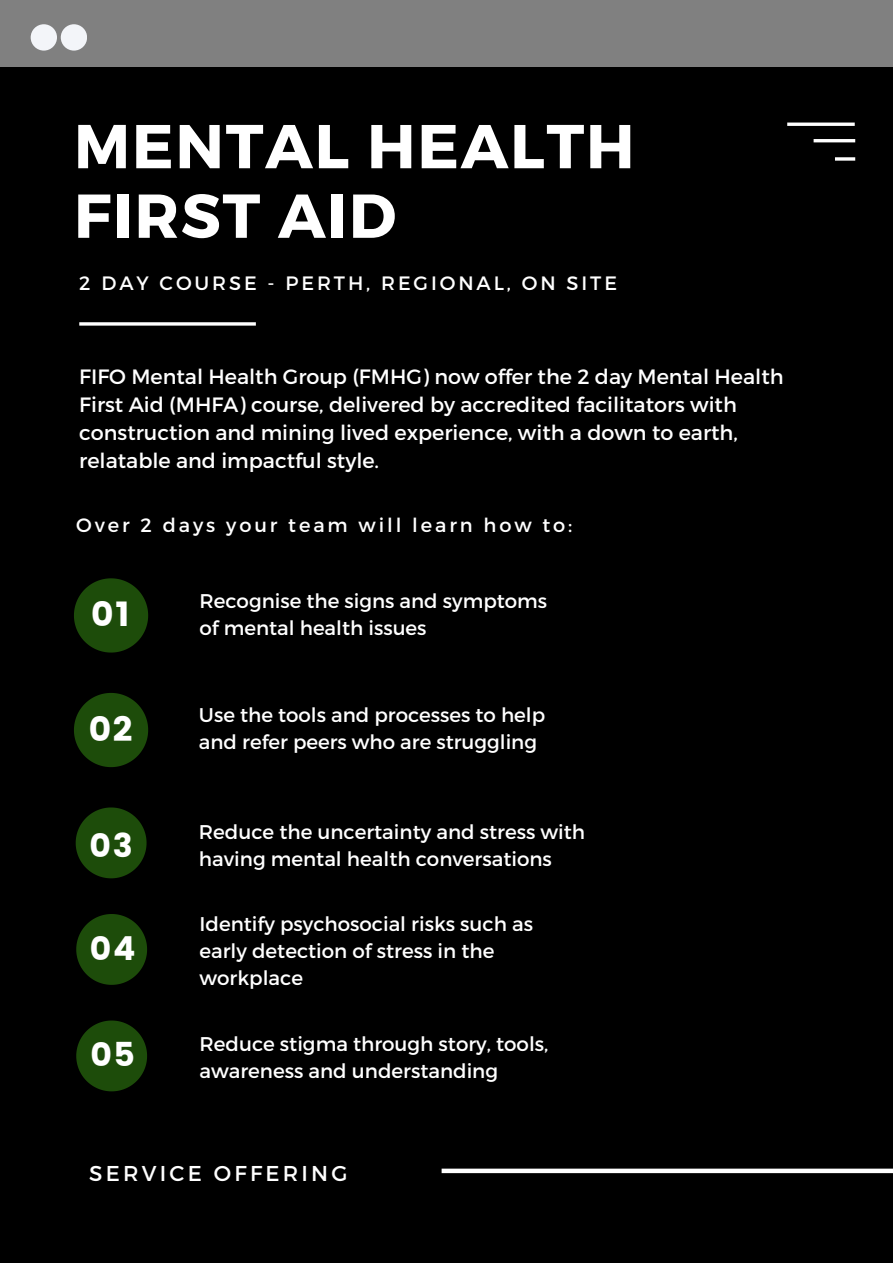
<style>
.page{position:relative;width:893px;height:1264px;background:#fff}
.page>*{position:absolute;margin:0;border:0;box-sizing:border-box;transform-origin:0 0}
.t1{font:700 61.8px/69.6px "Montserrat";letter-spacing:.03em;color:#fff}
.t2{font:34.5px "Poppins";color:#fff}
.t3{font:33px "Poppins";color:#fff}
.t4{font:21.45px "Montserrat";letter-spacing:.15em;color:#fff}
.t5{font:20.7px/28.2px "Montserrat";color:#fff}
.t6{font:19.8px/27px "Montserrat";color:#fff}
.t7{font:19.35px "Montserrat";letter-spacing:.15em;color:#fff}
</style>
<div class="page">
<div style="left:0;top:0;width:892px;height:1262px;background:#000"></div>
<div style="left:0;top:0;width:892px;height:66px;background:#808080"></div>
<div style="left:31px;top:24px;width:26px;height:27px;background:#f3f5f9;border-radius:50%"></div>
<div style="left:61px;top:24px;width:26px;height:27px;background:#f3f5f9;border-radius:50%"></div>
<svg style="left:787px;top:122px;width:67px;height:4px"></svg>
<hr style="left:813px;top:139px;width:42px;height:3px;background:#fff">
<svg style="left:835px;top:157px;width:20px;height:4px"></svg>
<div style="left:441px;top:1168px;width:451px;height:5px;background:#fff"></div>
<svg style="left:74px;top:578px;width:74px;height:74px"></svg>
<svg style="left:74px;top:693px;width:74px;height:74px"></svg>
<svg style="left:76px;top:807px;width:70px;height:71px"></svg>
<svg style="left:76px;top:914px;width:71px;height:70px"></svg>
<svg style="left:76px;top:1020px;width:71px;height:71px"></svg>
<hr style="left:79px;top:322px;width:177px;height:3px;background:#fff">
<h1 class="t1" style="left:74px;top:108px;width:562px">MENTAL HEALTH<br>FIRST AID</h1>
<p class="t7" style="left:79px;top:270px;width:539px">2 DAY COURSE - PERTH, REGIONAL, ON SITE</p>
<p class="t5" style="left:79px;top:361px;width:705px">FIFO Mental Health Group (FMHG) now offer the 2 day Mental Health First Aid (MHFA) course, delivered by accredited facilitators with construction and mining lived experience, with a down to earth, relatable and impactful style.</p>
<p class="t7" style="left:76px;top:512px;width:497px">Over 2 days your team will learn how to:</p>
<h2 class="t2" style="left:91px;top:594px;width:40px">01</h2>
<p class="t6" style="left:199px;top:587px;width:349px">Recognise the signs and symptoms of mental health issues</p>
<h2 class="t2" style="left:89px;top:708px;width:45px">02</h2>
<p class="t6" style="left:199px;top:700px;width:348px">Use the tools and processes to help and refer peers who are struggling</p>
<h3 class="t3" style="left:90px;top:826px;width:45px">03</h3>
<p class="t6" style="left:199px;top:817px;width:387px">Reduce the uncertainty and stress with having mental health conversations</p>
<h3 class="t3" style="left:90px;top:929px;width:47px">04</h3>
<p class="t6" style="left:199px;top:909px;width:335px">Identify psychosocial risks such as early detection of stress in the workplace</p>
<h3 class="t3" style="left:90px;top:1035px;width:46px">05</h3>
<p class="t6" style="left:199px;top:1029px;width:350px">Reduce stigma through story, tools, awareness and understanding</p>
<p class="t4" style="left:89px;top:1158px;width:260px">SERVICE OFFERING</p>
</div>
